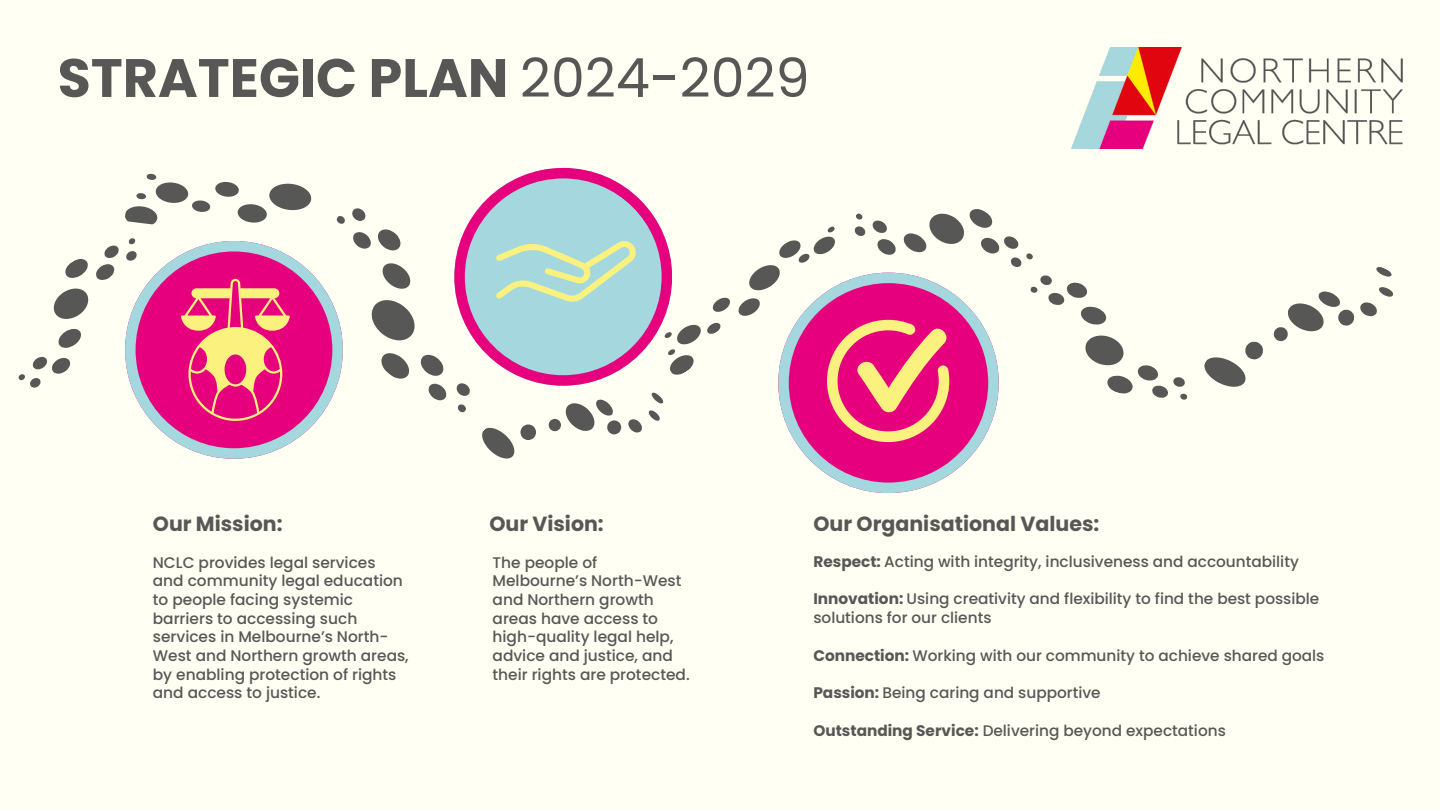
<style>
.page{position:relative;width:1440px;height:810px;background:#fffff4}
.page>*{position:absolute;margin:0;border:0;box-sizing:border-box;transform-origin:0 0}
.t1{font:700 54px "Poppins";color:#575756}
.t2{font:700 20.6px "Poppins";color:#575756}
.t3{font:700 20.5px "Poppins";color:#575756}
.t4{font:500 15.4px/18.6px "Poppins";color:#575756}
.t5{font:500 15.3px/18.8px "Poppins";color:#575756}
.s1{font-weight:400}
.s2{font-weight:700}
</style>
<div class="page">
<svg style="left:132px;top:241px;width:203px;height:217px"></svg>
<svg style="left:481px;top:168px;width:164px;height:37px"></svg>
<svg style="left:814px;top:464px;width:149px;height:29px"></svg>
<img style="left:1071px;top:48px;width:331px;height:100px">
<svg style="left:181px;top:279px;width:109px;height:142px;background:#ed527e"></svg>
<svg style="left:18px;top:238px;width:121px;height:152px"></svg>
<svg style="left:125px;top:173px;width:187px;height:52px"></svg>
<svg style="left:335px;top:205px;width:853px;height:259px"></svg>
<svg style="left:1376px;top:267px;width:16px;height:10px"></svg>
<svg style="left:1204px;top:287px;width:189px;height:100px"></svg>
<p class="t1" style="left:58px;top:40px;width:754px">STRATEGIC PLAN <span class="s1">2024-2029</span></p>
<p class="t3" style="left:153px;top:509px;width:131px">Our Mission:</p>
<p class="t3" style="left:489px;top:509px;width:116px">Our Vision:</p>
<p class="t2" style="left:813px;top:509px;width:287px">Our Organisational Values:</p>
<p class="t4" style="left:153px;top:553px;width:257px">NCLC provides legal services and community legal education to people facing systemic barriers to accessing such services in Melbourne’s North-<br>West and Northern growth areas, by enabling protection of rights and access to justice.</p>
<p class="t5" style="left:813px;top:552px;width:487px"><span class="s2">Respect:</span> Acting with integrity, inclusiveness and accountability</p>
<p class="t5" style="left:813px;top:590px;width:507px"><span class="s2">Innovation:</span> Using creativity and flexibility to find the best possible solutions for our clients</p>
<p class="t5" style="left:813px;top:646px;width:513px"><span class="s2">Connection:</span> Working with our community to achieve shared goals</p>
<p class="t5" style="left:813px;top:683px;width:289px"><span class="s2">Passion:</span> Being caring and supportive</p>
<p class="t5" style="left:813px;top:721px;width:414px"><span class="s2">Outstanding Service:</span> Delivering beyond expectations</p>
<p class="t4" style="left:493px;top:553px;width:199px">The people of<br>Melbourne’s North-West and Northern growth areas have access to high-quality legal help, advice and justice, and their rights are protected.</p>
</div>
